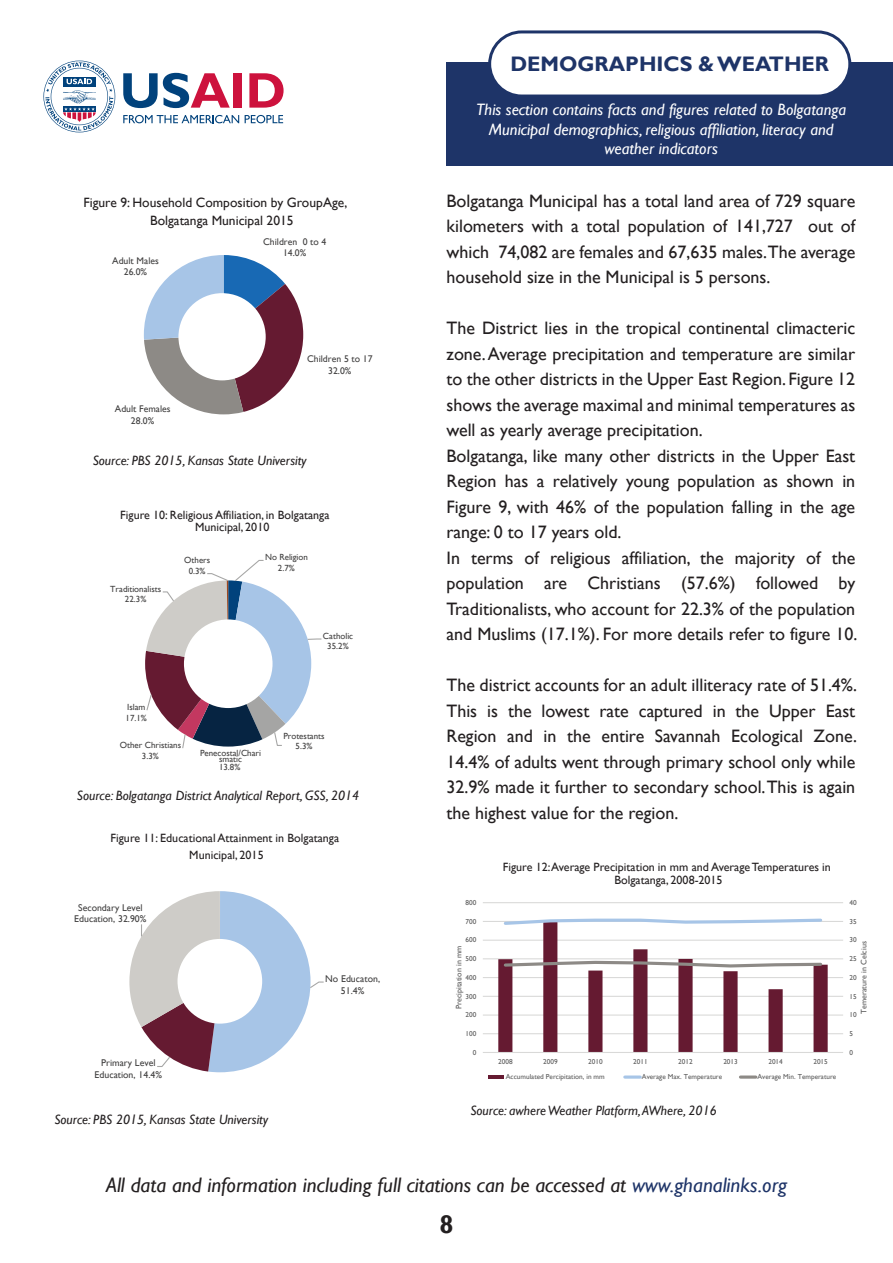
<style>
.page{position:relative;width:893px;height:1263px;background:#fff}
.page>*{position:absolute;margin:0;border:0;box-sizing:border-box;transform-origin:0 0}
.t1{font:700 25.5px "Gill Sans";color:#231f20}
.t2{font:italic 21px "Gill Sans";color:#231f20}
.t3{font:700 21px "Gill Sans";color:#1e3468}
.t4{font:18px/25.5px "Gill Sans";color:#231f20;text-align:justify}
.t5{font:italic 16.5px/19.8px "Gill Sans";color:#fff;text-align:center}
.t6{font:italic 13.5px "Gill Sans";color:#231f20}
.t7{font:13.5px/17.5px "Gill Sans";color:#231f20}
.t8{font:12px/13px "Gill Sans";color:#231f20;text-align:center}
.t9{font:9.75px/11.2px "Gill Sans";color:#414040;text-align:center}
.t10{font:8.85px/10.4px "Gill Sans";color:#414040;text-align:center}
.t11{font:7.95px "Gill Sans";color:#5a5a5a}
.t12{font:7.2px "Gill Sans";color:#5a5a5a}
.s1{color:#1e3468}
</style>
<div class="page">
<div style="left:446px;top:63px;width:447px;height:103px;background:#1e3468"></div>
<div style="left:490px;top:32px;width:360px;height:64px;background:#fff;border-radius:32px"></div>
<div style="left:488px;top:30px;width:363px;height:68px;border:3px solid #1e3468;border-radius:32px"></div>
<svg style="left:123px;top:115px;width:116px;height:8px"></svg>
<svg style="left:245px;top:115px;width:38px;height:8px"></svg>
<svg style="left:123px;top:73px;width:107px;height:35px"></svg>
<div style="left:234px;top:73px;width:8px;height:35px;background:#cd123d"></div>
<svg style="left:249px;top:73px;width:35px;height:35px"></svg>
<svg style="left:43px;top:61px;width:72px;height:71px"></svg>
<hr style="left:483px;top:902px;width:360px;height:1px;background:#d9d9d8">
<hr style="left:483px;top:921px;width:360px;height:1px;background:#d9d9d8">
<hr style="left:483px;top:940px;width:360px;height:1px;background:#d9d9d8">
<hr style="left:483px;top:958px;width:360px;height:1px;background:#d9d9d8">
<hr style="left:483px;top:977px;width:360px;height:1px;background:#d9d9d8">
<hr style="left:483px;top:996px;width:360px;height:1px;background:#d9d9d8">
<hr style="left:483px;top:1014px;width:360px;height:1px;background:#d9d9d8">
<hr style="left:483px;top:1033px;width:360px;height:1px;background:#d9d9d8">
<hr style="left:483px;top:1052px;width:360px;height:1px;background:#d9d9d8">
<svg style="left:498px;top:918px;width:330px;height:134px"></svg>
<hr style="left:489px;top:1075px;width:15px;height:4px;background:#651a31">
<svg style="left:625px;top:1075px;width:15px;height:4px"></svg>
<svg style="left:740px;top:1075px;width:16px;height:4px"></svg>
<svg style="left:144px;top:255px;width:159px;height:159px"></svg>
<div style="left:178px;top:293px;width:88px;height:87px;background:#fff;border-radius:50%"></div>
<svg style="left:145px;top:559px;width:177px;height:190px"></svg>
<div style="left:184px;top:619px;width:89px;height:89px;background:#fff;border-radius:50%"></div>
<svg style="left:129px;top:891px;width:195px;height:181px"></svg>
<div style="left:178px;top:939px;width:84px;height:85px;background:#fff;border-radius:50%"></div>
<p class="t7" style="left:150px;top:194px;width:199px;text-indent:-67px">Figure 9: Household Composition by GroupAge,<br>Bolgatanga Municipal 2015</p>
<p class="t9" style="left:112px;top:255px;width:48px">Adult Males<br>26.0%</p>
<p class="t9" style="left:115px;top:404px;width:57px">Adult Females<br>28.0%</p>
<p class="t9" style="left:263px;top:236px;width:65px">Children 0 to 4<br>14.0%</p>
<p class="t9" style="left:307px;top:354px;width:67px">Children 5 to 17<br>32.0%</p>
<p class="t6" style="left:93px;top:453px;width:215px">Source: PBS 2015, Kansas State University</p>
<p class="t8" style="left:195px;top:510px;width:136px;line-height:11.7px;text-align:left;text-indent:-75px">Figure 10: ReligiousAffiliation, in Bolgatanga<br>Municipal, 2010</p>
<p class="t10" style="left:110px;top:584px;width:52px">Traditionalists<br>22.3%</p>
<p class="t10" style="left:184px;top:555px;width:28px">Others<br>0.3%</p>
<p class="t10" style="left:125px;top:702px;width:23px;text-align:left">Islam<br>17.1%</p>
<p class="t10" style="left:265px;top:552px;width:44px">No Religion<br>2.7%</p>
<p class="t10" style="left:323px;top:631px;width:32px">Catholic<br>35.2%</p>
<p class="t10" style="left:120px;top:740px;width:63px">Other Christians<br>3.3%</p>
<p class="t10" style="left:200px;top:750px;width:63px;line-height:6.6px">Penecostal/Chari smatic</p>
<p class="t10" style="left:219px;top:762px;width:23px">13.8%</p>
<p class="t10" style="left:283px;top:730px;width:43px">Protestants<br>5.3%</p>
<p class="t6" style="left:77px;top:788px;width:284px">Source: Bolgatanga District Analytical Report, GSS, 2014</p>
<p class="t8" style="left:111px;top:829px;width:230px;line-height:17.7px">Figure 11: Educational Attainment in Bolgatanga<br>Municipal, 2015</p>
<p class="t9" style="left:74px;top:902px;width:74px">Secondary Level<br>Education, 32.90%</p>
<p class="t9" style="left:95px;top:1058px;width:69px">Primary Level<br>Education, 14.4%</p>
<p class="t6" style="left:54px;top:1112px;width:215px">Source: PBS 2015, Kansas State University</p>
<p class="t9" style="left:325px;top:973px;width:56px">No Educaton,<br>51.4%</p>
<p class="t3" style="left:510px;top:51px;width:320px">DEMOGRAPHICS &amp; WEATHER</p>
<p class="t5" style="left:476px;top:99px;width:372px">This section contains facts and figures related to Bolgatanga<br>Municipal demographics, religious affiliation, literacy and weather indicators</p>
<p class="t4" style="left:446px;top:188px;width:410px">Bolgatanga Municipal has a total land area of 729 square kilometers with a total population of 141,727 out of which 74,082 are females and 67,635 males.The average household size in the Municipal is 5 persons.</p>
<p class="t4" style="left:446px;top:316px;width:413px;text-align:left">The District lies in the tropical continental climacteric zone. Average precipitation and temperature are similar to the other districts in the Upper East Region. Figure 12 shows the average maximal and minimal temperatures as well as yearly average precipitation.<br>Bolgatanga, like many other districts in the Upper East Region has a relatively young population as shown in Figure 9, with 46% of the population falling in the age range: 0 to 17 years old.<br>In terms of religious affiliation, the majority of the population are Christians (57.6%) followed by Traditionalists, who account for 22.3% of the population and Muslims (17.1%). For more details refer to figure 10.</p>
<p class="t4" style="left:446px;top:673px;width:412px">The district accounts for an adult illiteracy rate of 51.4%.<br>This is the lowest rate captured in the Upper East Region and in the entire Savannah Ecological Zone.<br>14.4% of adults went through primary school only while 32.9% made it further to secondary school. This is again the highest value for the region.</p>
<p class="t8" style="left:503px;top:861px;width:329px">Figure 12:Average Precipitation in mm and AverageTemperatures in<br>Bolgatanga, 2008-2015</p>
<p class="t12" style="left:466px;top:898px;width:12px">800</p>
<p class="t12" style="left:849px;top:898px;width:9px">40</p>
<p class="t12" style="left:466px;top:917px;width:12px">700</p>
<p class="t12" style="left:849px;top:917px;width:9px">35</p>
<p class="t12" style="left:466px;top:936px;width:12px">600</p>
<p class="t11" style="left:454px;top:1009px;width:65px;rotate:-90deg">Precipitation in mm</p>
<p class="t12" style="left:466px;top:954px;width:12px">500</p>
<p class="t12" style="left:466px;top:973px;width:12px">400</p>
<p class="t12" style="left:466px;top:992px;width:12px">300</p>
<p class="t12" style="left:466px;top:1011px;width:12px">200</p>
<p class="t12" style="left:849px;top:936px;width:9px">30</p>
<p class="t11" style="left:859px;top:1014px;width:74px;rotate:-90deg">Temerature in Celcius</p>
<p class="t12" style="left:849px;top:954px;width:9px">25</p>
<p class="t12" style="left:849px;top:973px;width:9px">20</p>
<p class="t12" style="left:849px;top:992px;width:9px">15</p>
<p class="t12" style="left:849px;top:1011px;width:9px">10</p>
<p class="t12" style="left:466px;top:1029px;width:12px">100</p>
<p class="t12" style="left:849px;top:1029px;width:5px">5</p>
<p class="t12" style="left:473px;top:1048px;width:5px">0</p>
<p class="t12" style="left:849px;top:1048px;width:5px">0</p>
<p class="t12" style="left:498px;top:1057px;width:16px">2008</p>
<p class="t12" style="left:543px;top:1057px;width:16px">2009</p>
<p class="t12" style="left:588px;top:1057px;width:16px">2010</p>
<p class="t12" style="left:633px;top:1057px;width:16px">2011</p>
<p class="t12" style="left:678px;top:1057px;width:16px">2012</p>
<p class="t12" style="left:723px;top:1057px;width:16px">2013</p>
<p class="t12" style="left:768px;top:1057px;width:16px">2014</p>
<p class="t12" style="left:813px;top:1057px;width:16px">2015</p>
<p class="t12" style="left:506px;top:1073px;width:100px">Accumulated Percipitation, in mm</p>
<p class="t12" style="left:642px;top:1073px;width:82px">Average Max. Temperature</p>
<p class="t12" style="left:757px;top:1073px;width:80px">Average Min. Temperature</p>
<p class="t6" style="left:470px;top:1102px;width:248px">Source: awhere Weather Platform, AWhere, 2016</p>
<p class="t2" style="left:106px;top:1173px;width:683px">All data and information including full citations can be accessed at <span class="s1">www.ghanalinks.org</span></p>
<h1 class="t1" style="left:439px;top:1209px;width:16px">8</h1>
</div>
